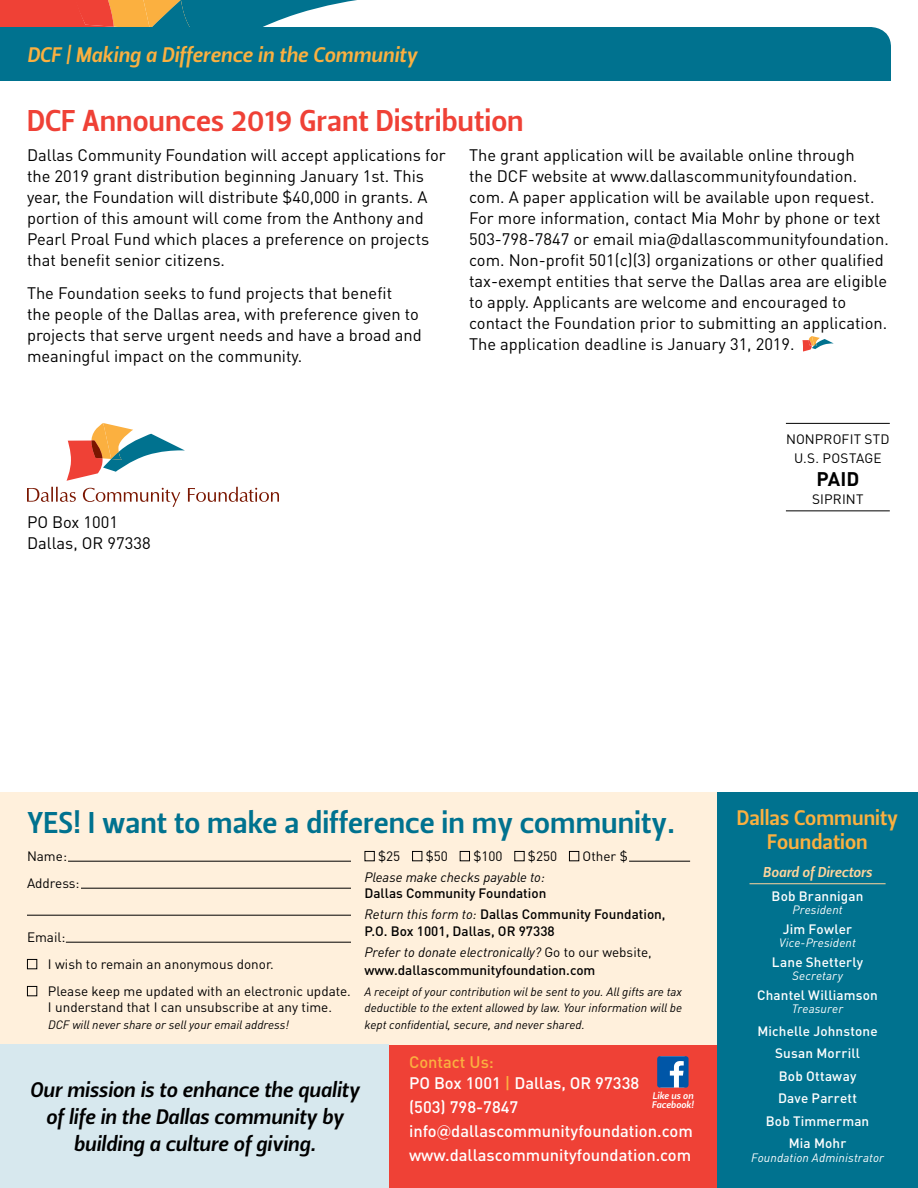
<style>
.page{position:relative;width:918px;height:1188px;background:#fff}
.page>*{position:absolute;margin:0;border:0;box-sizing:border-box;transform-origin:0 0}
.t1{font:30px "Leitura Sans Grot 3";color:#00728f}
.t2{font:30px "Leitura Sans Grot 3";color:#ef4136}
.t3{font:21px/27px "Leitura Sans Italic 3";color:#000;text-align:center}
.t4{font:21px "Leitura Sans Italic 3";color:#fbb040}
.t5{font:21px/24px "Leitura Sans Grot 3";color:#fbb040;text-align:center}
.t6{font:700 19.5px "DINOT";color:#000}
.t7{font:16.5px/21px "DINOT";color:#000}
.t8{font:500 16.5px/24px "DINOT";color:#fff}
.t9{font:14.25px "Leitura Sans Italic 3";letter-spacing:.005em;color:#ffd59c}
.t10{font:13.5px/27px "DINOT";color:#000}
.t11{font:500 13.5px/22.5px "DINOT";letter-spacing:.01em;color:#fff;text-align:center}
.t12{font:500 13.5px/21px "DINOT";color:#000}
.t13{font:italic 13.5px/21px "DINOT";color:#000}
.t14{font:italic 12px/16.5px "DINOT";color:#000;text-align:justify}
.t15{font:italic 12px "DINOT";letter-spacing:.015em;color:#fff}
.t16{font:9.6px/9.6px "Leitura Sans Italic 3";color:#fff}
.s1{font-weight:400;font-style:italic}
.s2{font-weight:500;font-style:normal}
.s3{font-style:normal}
.s4{color:#fbb040}
.s5{font-family:"Gotham Narrow"}
</style>
<div class="page">
<div style="left:387px;top:1044px;width:330px;height:144px;background:#ef4136"></div>
<svg style="left:27px;top:487px;width:49px;height:15px"></svg>
<svg style="left:83px;top:488px;width:97px;height:19px"></svg>
<svg style="left:188px;top:487px;width:91px;height:15px"></svg>
<svg style="left:67px;top:423px;width:118px;height:58px"></svg>
<svg style="left:0;top:0;width:357px;height:27px;background:#988278"></svg>
<div style="left:0;top:27px;width:891px;height:54px;background:#00728f"></div>
<div style="left:0;top:792px;width:717px;height:252px;background:#fff0dc"></div>
<div style="left:0;top:1044px;width:389px;height:144px;background:#d7e8ee"></div>
<div style="left:717px;top:792px;width:201px;height:396px;background:#00728f"></div>
<svg style="left:657px;top:1056px;width:32px;height:32px"></svg>
<hr style="left:786px;top:423px;width:104px;height:1px;background:#000">
<hr style="left:786px;top:510px;width:104px;height:1px;background:#000">
<svg style="left:802px;top:336px;width:32px;height:16px"></svg>
<hr style="left:68px;top:861px;width:283px;height:1px;background:#000">
<hr style="left:81px;top:888px;width:270px;height:1px;background:#000">
<hr style="left:27px;top:915px;width:324px;height:1px;background:#000">
<hr style="left:66px;top:942px;width:285px;height:1px;background:#000">
<div style="left:27px;top:959px;width:10px;height:10px;border:1px solid #000"></div>
<div style="left:27px;top:986px;width:10px;height:10px;border:1px solid #000"></div>
<hr style="left:629px;top:861px;width:61px;height:1px;background:#000">
<div style="left:365px;top:851px;width:10px;height:10px;border:1px solid #000"></div>
<div style="left:412px;top:851px;width:10px;height:10px;border:1px solid #000"></div>
<div style="left:460px;top:851px;width:10px;height:10px;border:1px solid #000"></div>
<div style="left:514px;top:851px;width:11px;height:10px;border:1px solid #000"></div>
<div style="left:569px;top:851px;width:10px;height:10px;border:1px solid #000"></div>
<hr style="left:750px;top:883px;width:136px;height:1px;background:#ffd59c">
<p class="t4" style="left:27px;top:41px;width:392px">DCF | Making a Difference in the Community</p>
<h1 class="t2" style="left:27px;top:100px;width:498px">DCF Announces 2019 Grant Distribution</h1>
<p class="t7" style="left:27px;top:144px;width:420px">Dallas Community Foundation will accept applications for the 2019 grant distribution beginning January 1st. This year, the Foundation will distribute $40,000 in grants. A portion of this amount will come from the Anthony and Pearl Proal Fund which places a preference on projects that benefit senior citizens.</p>
<p class="t7" style="left:27px;top:282px;width:396px">The Foundation seeks to fund projects that benefit<br>the people of the Dallas area, with preference given to projects that serve urgent needs and have a broad and meaningful impact on the community.</p>
<p class="t7" style="left:469px;top:144px;width:421px">The grant application will be available online through<br>the DCF website at www.dallascommunityfoundation. com. A paper application will be available upon request.<br>For more information, contact Mia Mohr by phone or text 503-798-7847 or email mia@dallascommunityfoundation. com. Non-profit 501(c)(3) organizations or other qualified tax-exempt entities that serve the Dallas area are eligible to apply. Applicants are welcome and encouraged to contact the Foundation prior to submitting an application.<br>The application deadline is January 31, 2019.</p>
<p class="t7" style="left:27px;top:511px;width:125px">PO Box 1001<br>Dallas, OR 97338</p>
<p class="t10" style="left:786px;top:429px;width:105px;line-height:19.5px;text-align:center">NONPROFIT STD<br>U.S. POSTAGE</p>
<p class="t6" style="left:816px;top:466px;width:45px">PAID</p>
<p class="t10" style="left:812px;top:485px;width:53px">SIPRINT</p>
<h1 class="t1" style="left:27px;top:802px;width:650px">YES! I want to make a difference in my community.</h1>
<p class="t10" style="left:27px;top:842px;width:54px">Name:<br>Address:</p>
<p class="t10" style="left:378px;top:842px;width:24px">$25</p>
<p class="t10" style="left:426px;top:842px;width:24px">$50</p>
<p class="t10" style="left:473px;top:842px;width:31px">$100</p>
<p class="t10" style="left:528px;top:842px;width:31px">$250</p>
<p class="t10" style="left:583px;top:842px;width:47px">Other $</p>
<p class="t13" style="left:364px;top:866px;width:182px">Please make checks payable to:</p>
<p class="t12" style="left:364px;top:882px;width:303px">Dallas Community Foundation<br><span class="s1">Return this form to:</span> Dallas Community Foundation,</p>
<p class="t13" style="left:364px;top:920px;width:289px"><span class="s2">P.O. Box 1001, Dallas, OR 97338<br></span>Prefer to donate electronically? <span class="s3">Go to our website,</span></p>
<p class="t12" style="left:364px;top:959px;width:232px">www.dallascommunityfoundation.com</p>
<p class="t14" style="left:364px;top:983px;width:319px">A receipt of your contribution wil be sent to you. All gifts are tax deductible to the extent allowed by law. Your information will be kept confidential, secure, and never shared.</p>
<p class="t8" style="left:409px;top:1051px;width:232px;line-height:21px"><span class="s4">Contact Us:<br></span>PO Box 1001 <span class="s4">|</span> Dallas, OR 97338</p>
<p class="t8" style="left:409px;top:1094px;width:285px">(503) 798-7847 info<span class="s5">@</span>dallascommunityfoundation.com www.dallascommunityfoundation.com</p>
<p class="t10" style="left:48px;top:923px;width:304px;text-indent:-21px">Email:<br>I wish to remain an anonymous donor.<br>Please keep me updated with an electronic update.</p>
<p class="t10" style="left:48px;top:993px;width:286px">I understand that I can unsubscribe at any time.</p>
<p class="t14" style="left:48px;top:1016px;width:243px">DCF will never share or sell your email address!</p>
<p class="t3" style="left:30px;top:1076px;width:331px">Our mission is to enhance the quality of life in the Dallas community by building a culture of giving.</p>
<p class="t16" style="left:652px;top:1091px;width:43px">Like us on<br>Facebook!</p>
<p class="t5" style="left:737px;top:806px;width:163px">Dallas Community<br>Foundation</p>
<p class="t9" style="left:763px;top:862px;width:111px">Board of Directors</p>
<p class="t11" style="left:772px;top:884px;width:93px">Bob Brannigan</p>
<p class="t15" style="left:792px;top:902px;width:52px">President</p>
<p class="t11" style="left:783px;top:917px;width:71px">Jim Fowler</p>
<p class="t15" style="left:779px;top:935px;width:78px">Vice-President</p>
<p class="t11" style="left:772px;top:950px;width:93px">Lane Shetterly</p>
<p class="t15" style="left:792px;top:968px;width:52px">Secretary</p>
<p class="t11" style="left:757px;top:983px;width:122px">Chantel Williamson</p>
<p class="t15" style="left:792px;top:1001px;width:53px">Treasurer</p>
<p class="t11" style="left:757px;top:1019px;width:122px">Michelle Johnstone<br>Susan Morrill<br>Bob Ottaway<br>Dave Parrett<br>Bob Timmerman<br>Mia Mohr</p>
<p class="t15" style="left:751px;top:1149px;width:134px">Foundation Administrator</p>
</div>
